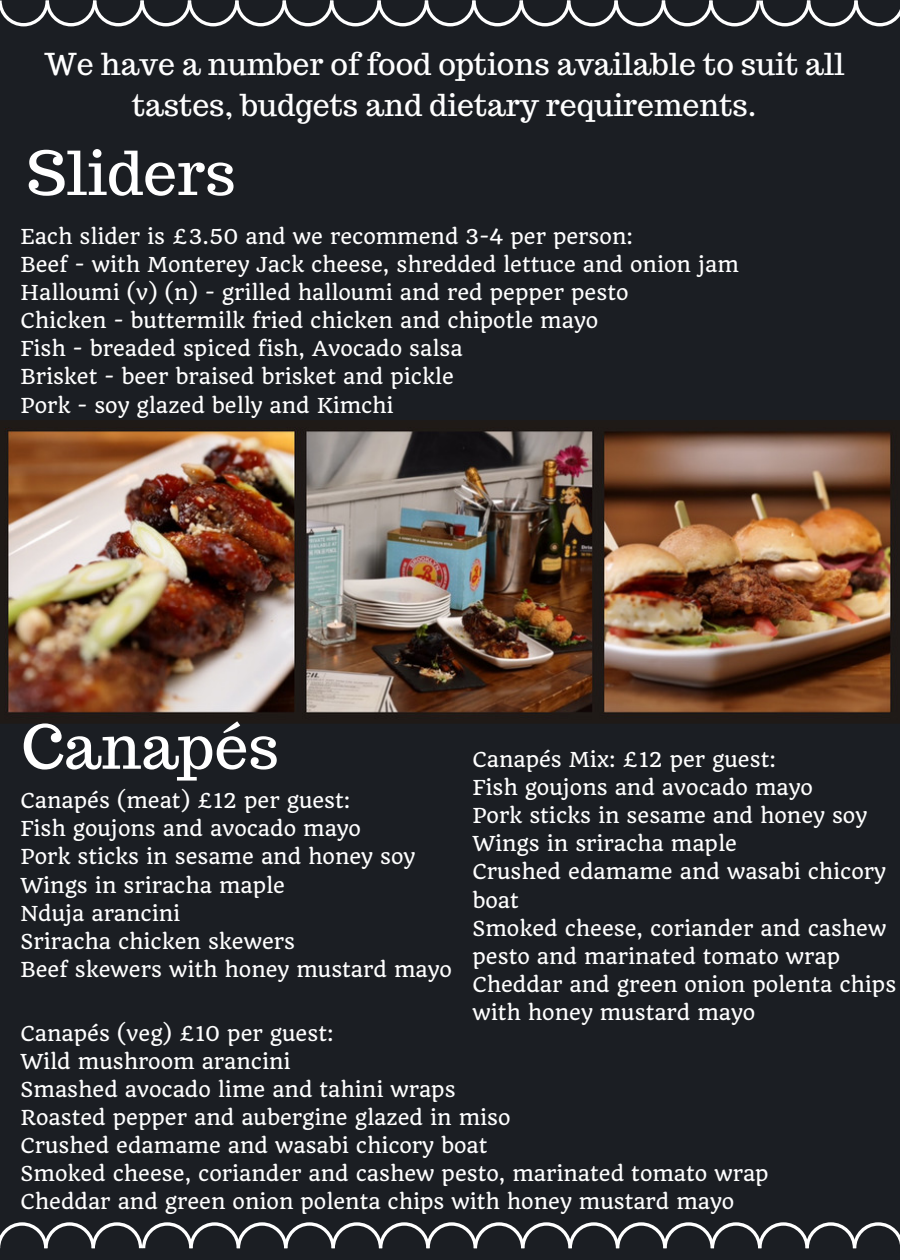
<style>
.page{position:relative;width:900px;height:1260px;background:#1b1e23}
.page>*{position:absolute;margin:0;border:0;box-sizing:border-box;transform-origin:0 0}
.t1{font:60.5px "Trocchi";color:#fff}
.t2{font:30.25px/41.2px "Trocchi";color:#fff;text-align:center}
.t3{font:20px/28px "Quando";color:#fff}
</style>
<div class="page">
<svg style="left:0;top:1px;width:900px;height:25px"></svg>
<img style="left:0;top:420px;width:900px;height:303px">
<svg style="left:0;top:1222px;width:900px;height:26px"></svg>
<h2 class="t2" style="left:44px;top:43px;width:802px">We have a number of food options available to suit all tastes, budgets and dietary requirements.</h2>
<h1 class="t1" style="left:27px;top:133px;width:210px">Sliders</h1>
<p class="t3" style="left:21px;top:222px;width:720px">Each slider is £3.50 and we recommend 3-4 per person:<br>Beef - with Monterey Jack cheese, shredded lettuce and onion jam Halloumi (v) (n) - grilled halloumi and red pepper pesto<br>Chicken - buttermilk fried chicken and chipotle mayo<br>Fish - breaded spiced fish, Avocado salsa<br>Brisket - beer braised brisket and pickle<br>Pork - soy glazed belly and Kimchi</p>
<h1 class="t1" style="left:21px;top:707px;width:259px">Canapés</h1>
<p class="t3" style="left:21px;top:787px;width:433px">Canapés (meat) £12 per guest:<br>Fish goujons and avocado mayo<br>Pork sticks in sesame and honey soy<br>Wings in sriracha maple<br>Nduja arancini<br>Sriracha chicken skewers<br>Beef skewers with honey mustard mayo</p>
<p class="t3" style="left:472px;top:746px;width:425px">Canapés Mix: £12 per guest:<br>Fish goujons and avocado mayo<br>Pork sticks in sesame and honey soy<br>Wings in sriracha maple<br>Crushed edamame and wasabi chicory boat<br>Smoked cheese, coriander and cashew pesto and marinated tomato wrap<br>Cheddar and green onion polenta chips with honey mustard mayo</p>
<p class="t3" style="left:21px;top:1019px;width:750px">Canapés (veg) £10 per guest:<br>Wild mushroom arancini<br>Smashed avocado lime and tahini wraps<br>Roasted pepper and aubergine glazed in miso<br>Crushed edamame and wasabi chicory boat<br>Smoked cheese, coriander and cashew pesto, marinated tomato wrap Cheddar and green onion polenta chips with honey mustard mayo</p>
</div>
